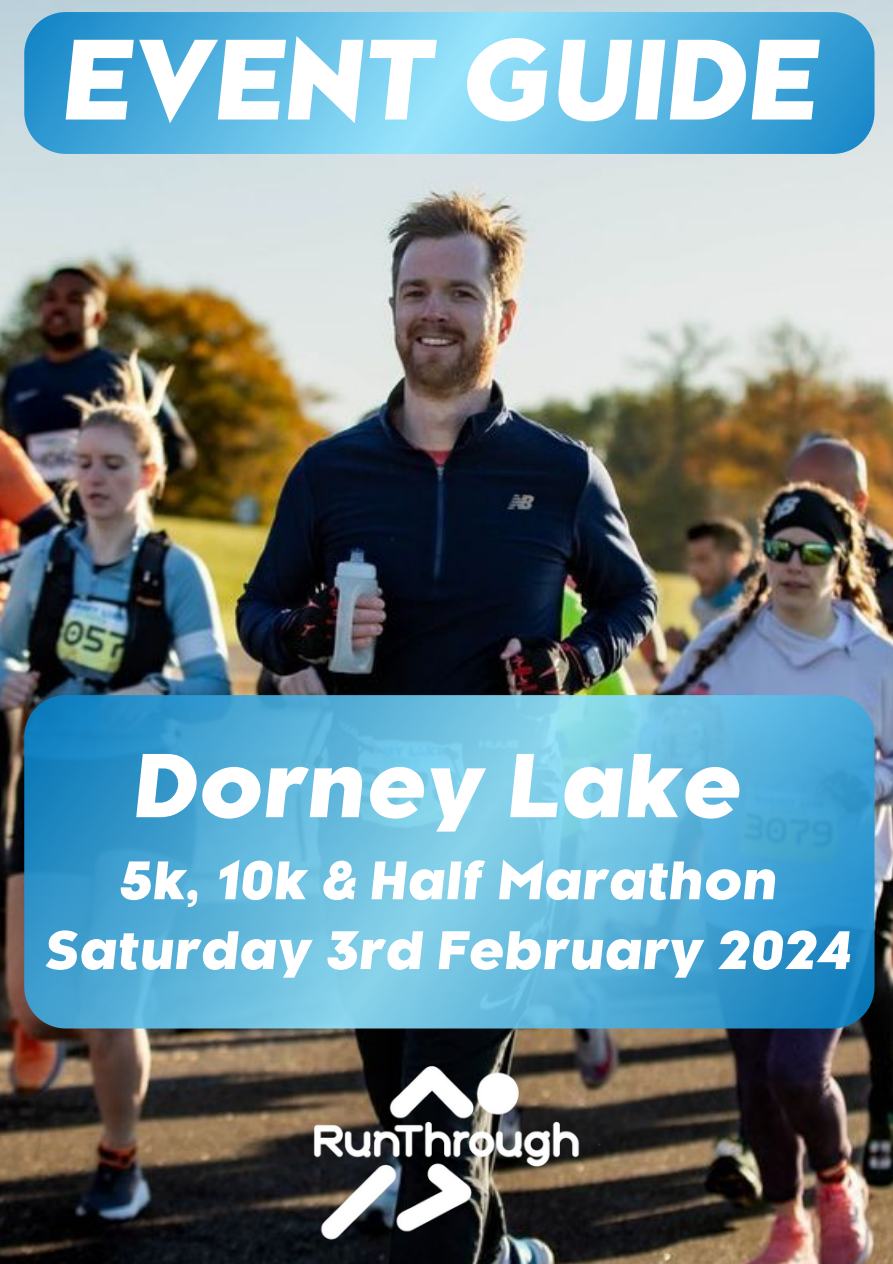
<style>
.page{position:relative;width:893px;height:1264px;background:#fff}
.page>*{position:absolute;margin:0;border:0;box-sizing:border-box;transform-origin:0 0}
.t1{font:italic 800 106.35px "Kessel 105";color:#fff}
.t2{font:italic 800 84.3px "Kessel 105";color:#fff}
.t3{font:italic 800 50.4px "Kessel 105";color:#fff}
</style>
<div class="page">
<img style="left:0;top:0;width:892px;height:1263px">
<img style="left:273px;top:1038px;width:359px;height:225px">
<svg style="left:24px;top:12px;width:850px;height:142px;background:#5eb9e3"></svg>
<svg style="left:24px;top:695px;width:850px;height:333px;background:#58b0d8"></svg>
<p class="t1" style="left:59px;top:20px;width:757px">EVENT GUIDE</p>
<p class="t2" style="left:131px;top:738px;width:609px">Dorney Lake</p>
<p class="t3" style="left:117px;top:852px;width:660px">5k, 10k &amp; Half Marathon</p>
<p class="t3" style="left:43px;top:921px;width:808px">Saturday 3rd February 2024</p>
</div>
